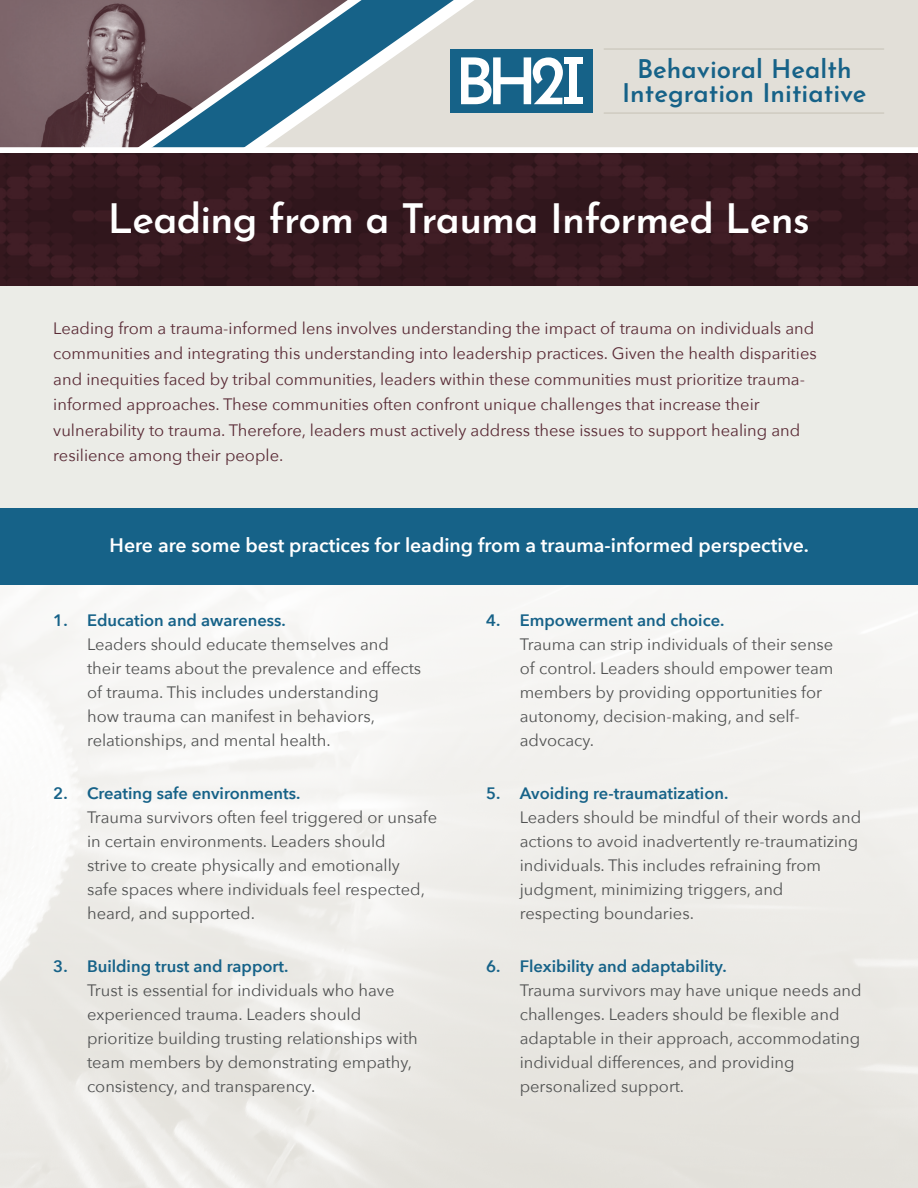
<style>
.page{position:relative;width:918px;height:1188px;background:#fff}
.page>*{position:absolute;margin:0;border:0;box-sizing:border-box;transform-origin:0 0}
.t1{font:600 40.5px "Josefin Sans";letter-spacing:-.02em;color:#fff}
.t2{font:600 25.65px "Josefin Sans";color:#166288}
.t3{font:600 19.5px "Avenir Next";color:#fff}
.t4{font:16.5px/24px "Avenir Next";color:#515252}
.t5{font:16.5px/25.5px "Avenir Next";color:#592a35}
.s1{font-weight:600;color:#166288}
</style>
<div class="page">
<svg style="left:0;top:0;width:918px;height:148px;background:#afafb1"></svg>
<div style="left:0;top:508px;width:918px;height:77px;background:#166288"></div>
<div style="left:450px;top:49px;width:143px;height:64px;background:#166288"></div>
<hr style="left:604px;top:48px;width:280px;height:2px;background:#cdc9be">
<hr style="left:604px;top:112px;width:280px;height:2px;background:#cdc9be">
<svg style="left:461px;top:57px;width:102px;height:47px"></svg>
<div style="left:569px;top:57px;width:8px;height:47px;background:#fff"></div>
<div style="left:564px;top:57px;width:18px;height:7px;background:#fff"></div>
<div style="left:564px;top:98px;width:18px;height:6px;background:#fff"></div>
<img style="left:0;top:153px;width:918px;height:133px">
<div style="left:0;top:286px;width:918px;height:222px;background:#ebece7"></div>
<p class="t2" style="left:637px;top:47px;width:216px">Behavioral Health</p>
<p class="t2" style="left:622px;top:71px;width:246px">Integration Initiative</p>
<p class="t1" style="left:108px;top:185px;width:704px">Leading from a Trauma Informed Lens</p>
<p class="t5" style="left:53px;top:315px;width:765px">Leading from a trauma-informed lens involves understanding the impact of trauma on individuals and communities and integrating this understanding into leadership practices. Given the health disparities and inequities faced by tribal communities, leaders within these communities must prioritize trauma&shy;informed approaches. These communities often confront unique challenges that increase their vulnerability to trauma. Therefore, leaders must actively address these issues to support healing and resilience among their people.</p>
<p class="t3" style="left:110px;top:528px;width:701px">Here are some best practices for leading from a trauma-informed perspective.</p>
<p class="t4" style="left:87px;top:607px;width:336px;text-indent:-34px"><span class="s1">1. Education and awareness.<br></span>Leaders should educate themselves and their teams about the prevalence and effects of trauma. This includes understanding<br>how trauma can manifest in behaviors, relationships, and mental health.</p>
<p class="t4" style="left:87px;top:780px;width:352px;text-indent:-34px"><span class="s1">2. Creating safe environments.<br></span>Trauma survivors often feel triggered or unsafe in certain environments. Leaders should<br>strive to create physically and emotionally<br>safe spaces where individuals feel respected, heard, and supported.</p>
<p class="t4" style="left:87px;top:954px;width:332px;text-indent:-34px"><span class="s1">3. Building trust and rapport.<br></span>Trust is essential for individuals who have experienced trauma. Leaders should prioritize building trusting relationships with team members by demonstrating empathy, consistency, and transparency.</p>
<p class="t4" style="left:520px;top:607px;width:315px;text-indent:-34px"><span class="s1">4. Empowerment and choice.<br></span>Trauma can strip individuals of their sense of control. Leaders should empower team members by providing opportunities for autonomy, decision-making, and self&shy;advocacy.</p>
<p class="t4" style="left:520px;top:780px;width:343px;text-indent:-34px"><span class="s1">5. Avoiding re-traumatization.<br></span>Leaders should be mindful of their words and actions to avoid inadvertently re-traumatizing individuals. This includes refraining from judgment, minimizing triggers, and respecting boundaries.</p>
<p class="t4" style="left:520px;top:954px;width:343px;text-indent:-34px"><span class="s1">6. Flexibility and adaptability.<br></span>Trauma survivors may have unique needs and challenges. Leaders should be flexible and adaptable in their approach, accommodating individual differences, and providing personalized support.</p>
</div>
